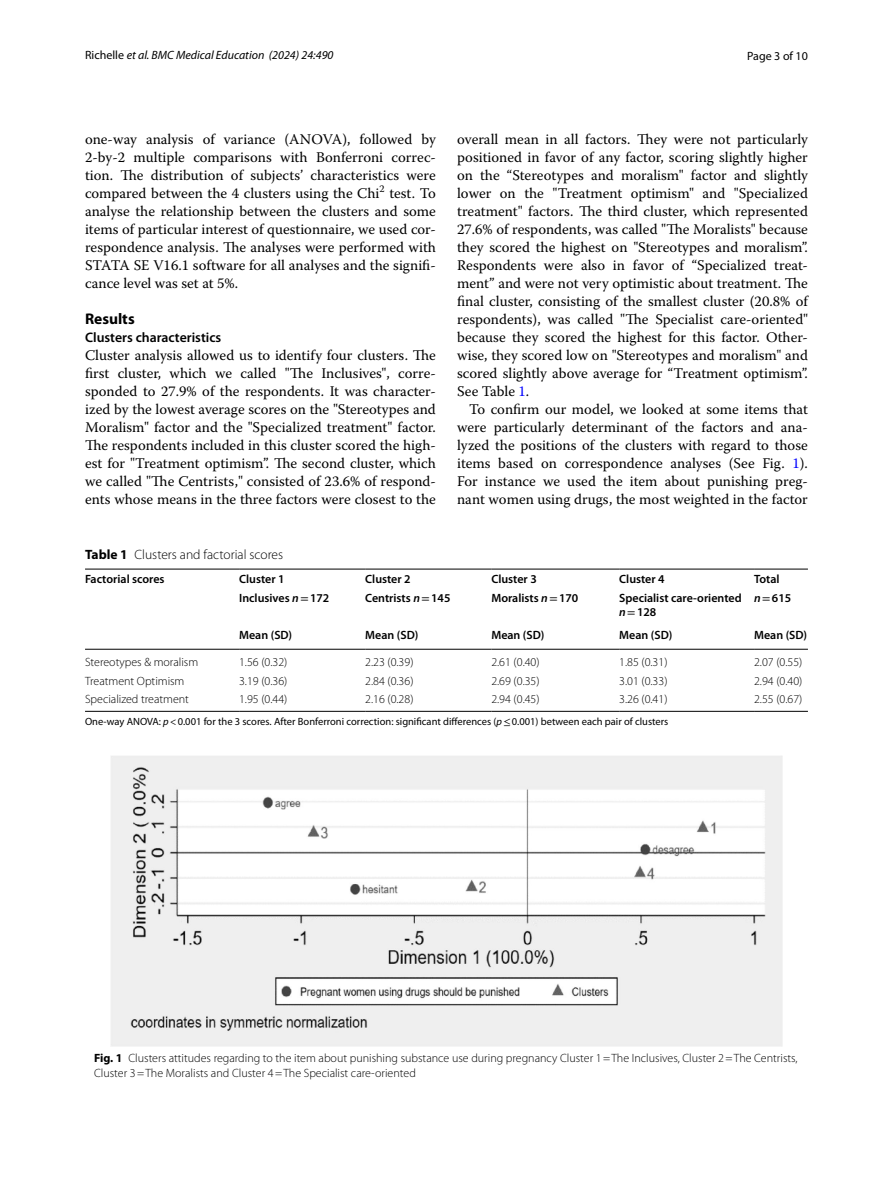
<style>
.page{position:relative;width:893px;height:1187px;background:#fff}
.page>*{position:absolute;margin:0;border:0;box-sizing:border-box;transform-origin:0 0}
.t1{font:700 15.45px "Myriad Pro";color:#000}
.t2{font:14.7px/18px "Warnock Pro";color:#000;text-align:justify}
.t3{font:600 13.8px "Myriad Pro";color:#000}
.t4{font:300 13.5px "Myriad Pro";color:#000}
.t5{font:300 12px/15px "Myriad Pro";color:#000}
.t6{font:600 12px/13.5px "Myriad Pro";color:#000}
.t7{font:italic 12px "Myriad Pro";color:#000}
.t8{font:12px "Myriad Pro";color:#000}
.t9{font:10.5px "Myriad Pro";color:#000}
.s1{font-style:normal}
.s2{font-weight:700}
.s3{color:#00f}
.s4{font-style:italic}
.s5{font-family:"STIX";font-weight:400}
.s6{font-family:"STIX"}
</style>
<div class="page">
<hr style="left:85px;top:568px;width:154px;height:1px;background:#000">
<hr style="left:85px;top:649px;width:154px;height:1px;background:#000">
<hr style="left:239px;top:568px;width:126px;height:1px;background:#000">
<hr style="left:365px;top:568px;width:126px;height:1px;background:#000">
<hr style="left:491px;top:568px;width:128px;height:1px;background:#000">
<hr style="left:619px;top:568px;width:135px;height:1px;background:#000">
<hr style="left:754px;top:568px;width:54px;height:1px;background:#000">
<hr style="left:239px;top:649px;width:126px;height:1px;background:#000">
<hr style="left:365px;top:649px;width:126px;height:1px;background:#000">
<hr style="left:491px;top:649px;width:128px;height:1px;background:#000">
<hr style="left:619px;top:649px;width:135px;height:1px;background:#000">
<hr style="left:754px;top:649px;width:54px;height:1px;background:#000">
<hr style="left:85px;top:711px;width:154px;height:1px;background:#000">
<hr style="left:239px;top:711px;width:126px;height:1px;background:#000">
<hr style="left:365px;top:711px;width:126px;height:1px;background:#000">
<hr style="left:491px;top:711px;width:128px;height:1px;background:#000">
<hr style="left:619px;top:711px;width:135px;height:1px;background:#000">
<hr style="left:754px;top:711px;width:54px;height:1px;background:#000">
<img style="left:111px;top:756px;width:671px;height:290px">
<p class="t7" style="left:85px;top:48px;width:250px"><span class="s1">Richelle</span> et al. BMC Medical Education (2024) 24:490</p>
<p class="t8" style="left:747px;top:48px;width:62px">Page 3 of 10</p>
<p class="t2" style="left:85px;top:130px;width:352px">one-way analysis of variance (ANOVA), followed by 2-by-2 multiple comparisons with Bonferroni correc&shy;tion. The distribution of subjects’ characteristics were compared between the 4 clusters using the Chi<sup>2</sup> test. To analyse the relationship between the clusters and some items of particular interest of questionnaire, we used cor&shy;respondence analysis. The analyses were performed with STATA SE V16.1 software for all analyses and the signifi&shy;cance level was set at 5%.</p>
<p class="t1" style="left:85px;top:308px;width:51px">Results</p>
<p class="t3" style="left:85px;top:328px;width:138px">Clusters characteristics</p>
<p class="t2" style="left:85px;top:346px;width:352px">Cluster analysis allowed us to identify four clusters. The first cluster, which we called "The Inclusives", corre&shy;sponded to 27.9% of the respondents. It was character&shy;ized by the lowest average scores on the "Stereotypes and Moralism" factor and the "Specialized treatment" factor.<br>The respondents included in this cluster scored the high&shy;est for "Treatment optimism”. The second cluster, which we called "The Centrists," consisted of 23.6% of respond&shy;ents whose means in the three factors were closest to the</p>
<p class="t4" style="left:85px;top:547px;width:200px"><span class="s2">Table 1</span> Clusters and factorial scores</p>
<p class="t2" style="left:457px;top:130px;width:352px">overall mean in all factors. They were not particularly positioned in favor of any factor, scoring slightly higher on the “Stereotypes and moralism" factor and slightly lower on the "Treatment optimism" and "Specialized treatment" factors. The third cluster, which represented 27.6% of respondents, was called "The Moralists" because they scored the highest on "Stereotypes and moralism”.<br>Respondents were also in favor of “Specialized treat&shy;ment” and were not very optimistic about treatment. The final cluster, consisting of the smallest cluster (20.8% of respondents), was called "The Specialist care-oriented" because they scored the highest for this factor. Other&shy;wise, they scored low on "Stereotypes and moralism" and scored slightly above average for “Treatment optimism”.<br>See Table <span class="s3">1</span>.</p>
<p class="t2" style="left:457px;top:400px;width:352px;text-indent:12px">To confirm our model, we looked at some items that were particularly determinant of the factors and ana&shy;lyzed the positions of the clusters with regard to those items based on correspondence analyses (See Fig. <span class="s3">1</span>).<br>For instance we used the item about punishing preg&shy;nant women using drugs, the most weighted in the factor</p>
<p class="t6" style="left:85px;top:572px;width:81px">Factorial scores</p>
<p class="t6" style="left:239px;top:572px;width:47px">Cluster 1</p>
<p class="t6" style="left:365px;top:572px;width:47px">Cluster 2</p>
<p class="t6" style="left:491px;top:572px;width:47px">Cluster 3</p>
<p class="t6" style="left:619px;top:572px;width:47px">Cluster 4</p>
<p class="t6" style="left:754px;top:572px;width:27px">Total</p>
<p class="t6" style="left:239px;top:591px;width:92px">Inclusives <span class="s4">n</span><span class="s5">=</span>172</p>
<p class="t6" style="left:365px;top:591px;width:87px">Centrists <span class="s4">n</span><span class="s5">=</span>145</p>
<p class="t6" style="left:491px;top:591px;width:88px">Moralists <span class="s4">n</span><span class="s5">=</span>170</p>
<p class="t6" style="left:619px;top:591px;width:124px">Specialist care-oriented <span class="s4">n</span><span class="s5">=</span>128</p>
<p class="t6" style="left:754px;top:591px;width:39px"><span class="s4">n</span><span class="s5">=</span>615</p>
<p class="t6" style="left:239px;top:628px;width:55px">Mean (SD)</p>
<p class="t6" style="left:365px;top:628px;width:55px">Mean (SD)</p>
<p class="t6" style="left:491px;top:628px;width:55px">Mean (SD)</p>
<p class="t6" style="left:619px;top:628px;width:55px">Mean (SD)</p>
<p class="t6" style="left:754px;top:628px;width:55px">Mean (SD)</p>
<p class="t5" style="left:85px;top:655px;width:115px">Stereotypes &amp; moralism</p>
<p class="t5" style="left:239px;top:655px;width:50px">1.56 (0.32)</p>
<p class="t5" style="left:365px;top:655px;width:50px">2.23 (0.39)</p>
<p class="t5" style="left:491px;top:655px;width:50px">2.61 (0.40)</p>
<p class="t5" style="left:619px;top:655px;width:50px">1.85 (0.31)</p>
<p class="t5" style="left:754px;top:655px;width:50px">2.07 (0.55)</p>
<p class="t5" style="left:85px;top:673px;width:101px">Treatment Optimism</p>
<p class="t5" style="left:239px;top:673px;width:50px">3.19 (0.36)</p>
<p class="t5" style="left:365px;top:673px;width:50px">2.84 (0.36)</p>
<p class="t5" style="left:491px;top:673px;width:50px">2.69 (0.35)</p>
<p class="t5" style="left:619px;top:673px;width:50px">3.01 (0.33)</p>
<p class="t5" style="left:754px;top:673px;width:50px">2.94 (0.40)</p>
<p class="t5" style="left:85px;top:691px;width:105px">Specialized treatment</p>
<p class="t5" style="left:239px;top:691px;width:50px">1.95 (0.44)</p>
<p class="t5" style="left:365px;top:691px;width:50px">2.16 (0.28)</p>
<p class="t5" style="left:491px;top:691px;width:50px">2.94 (0.45)</p>
<p class="t5" style="left:619px;top:691px;width:50px">3.26 (0.41)</p>
<p class="t5" style="left:754px;top:691px;width:50px">2.55 (0.67)</p>
<p class="t9" style="left:85px;top:715px;width:585px">One-way ANOVA: <span class="s4">p</span>&lt;0.001 for the 3 scores. After Bonferroni correction: significant differences (<span class="s4">p</span><span class="s6">≤</span>0.001) between each pair of clusters</p>
<p class="t5" style="left:94px;top:1050px;width:705px"><span class="s2">Fig. 1</span> Clusters attitudes regarding to the item about punishing substance use during pregnancy Cluster 1=The Inclusives, Cluster 2=The Centrists,<br>Cluster 3=The Moralists and Cluster 4=The Specialist care-oriented</p>
</div>
